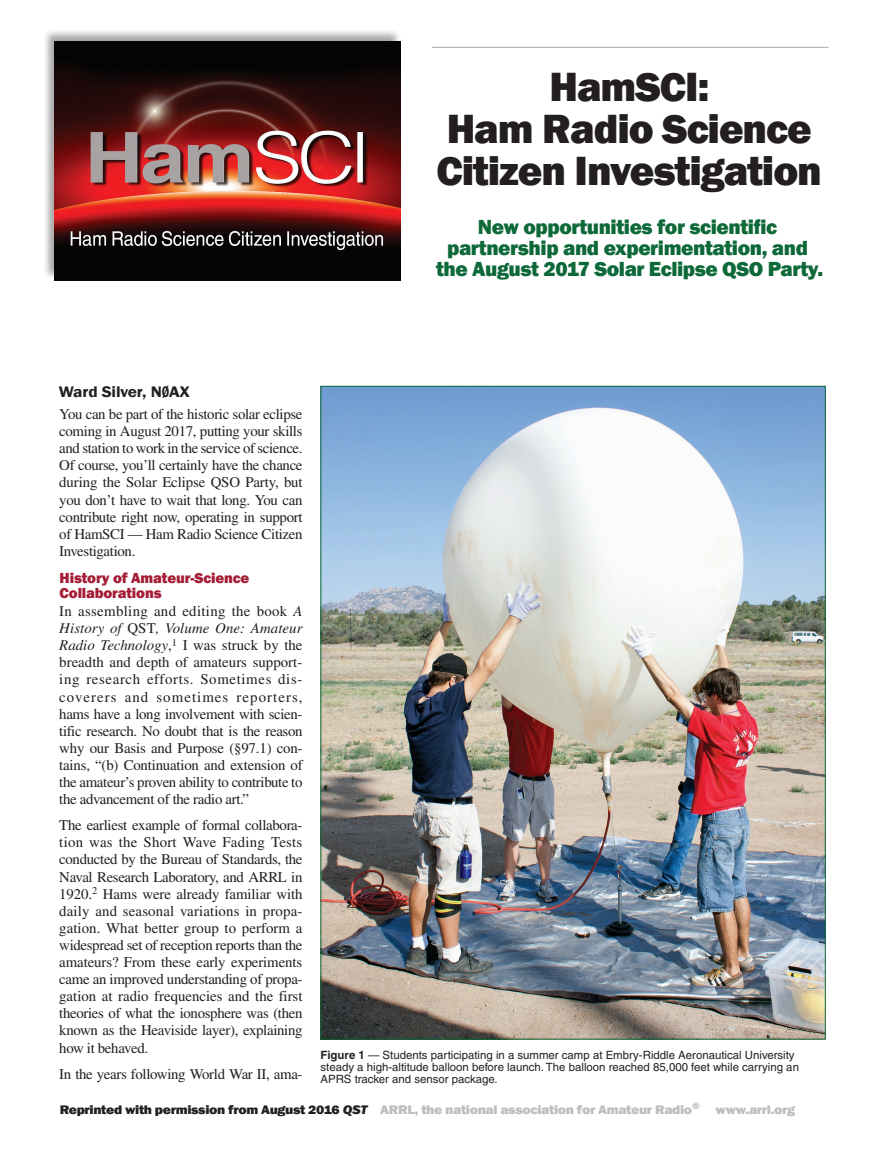
<style>
.page{position:relative;width:885px;height:1161px;background:#fff}
.page>*{position:absolute;margin:0;border:0;box-sizing:border-box;transform-origin:0 0}
.t1{font:800 42px/42px "Franklin Gothic";letter-spacing:-.025em;color:#231f20;text-align:center}
.Deck{font:800 21px/21px "Franklin Gothic";letter-spacing:-.02em;color:#0d6937;text-align:center}
.Byline{font:600 15.75px "Franklin Gothic";letter-spacing:-.01em;color:#231f20;scale:1.1 1}
.Subhead_1{font:800 15px/15px "Franklin Gothic";letter-spacing:-.01em;color:#a41d35}
.Body_Text{font:14.85px/17.1px "Times";letter-spacing:-.02em;color:#231f20;text-align:justify}
.t2{font:800 12.75px "Franklin Gothic";letter-spacing:-.025em;color:#bcbdc0;scale:1.1 1}
.t3{font:11.4px/12px "Helvetica";color:#231f20}
.s1{font-style:italic}
.s2{font-weight:700}
.s3{color:#231f20}
.s4{font-style:italic;color:#231f20}
</style>
<div class="page">
<hr style="left:62px;top:47px;width:766px;height:1px;background:#a8a9ad">
<div style="left:378px;top:28px;width:54px;height:42px;background:#fff"></div>
<div style="left:42px;top:29px;width:359px;height:252px;background:#231f20;opacity:.4"></div>
<img style="left:54px;top:42px;width:346px;height:238px">
<img style="left:322px;top:388px;width:501px;height:650px">
<p class="t1" style="left:436px;top:66px;width:387px">HamSCI:<br>Ham Radio Science<br>Citizen Investigation</p>
<p class="Deck" style="left:436px;top:216px;width:389px">New opportunities for scientific partnership and experimentation, and the August 2017 Solar Eclipse QSO Party.</p>
<p class="Byline" style="left:59px;top:383px;width:121px">Ward Silver, NØAX</p>
<p class="Body_Text" style="left:59px;top:405px;width:245px">You can be part of the historic solar eclipse coming in August 2017, putting your skills and station to work in the service of science.<br>Of course, you’ll certainly have the chance during the Solar Eclipse QSO Party, but you don’t have to wait that long. You can contribute right now, operating in support of HamSCI — Ham Radio Science Citizen Investigation.</p>
<p class="Subhead_1" style="left:60px;top:570px;width:191px">History of Amateur-Science<br>Collaborations</p>
<p class="Body_Text" style="left:59px;top:602px;width:245px">In assembling and editing the book <span class="s1">A History of</span> QST<span class="s1">, Volume One: Amateur Radio Technology</span>,<sup>1</sup> I was struck by the breadth and depth of amateurs support&shy;ing research efforts. Sometimes dis&shy;coverers and sometimes reporters, hams have a long involvement with scien&shy;tific research. No doubt that is the reason why our Basis and Purpose (§97.1) con&shy;tains, “(b) Continuation and extension of the amateur’s proven ability to contribute to the advancement of the radio art.”</p>
<p class="Body_Text" style="left:59px;top:817px;width:245px">The earliest example of formal collabora&shy;tion was the Short Wave Fading Tests conducted by the Bureau of Standards, the Naval Research Laboratory, and ARRL in 1920.<sup>2</sup> Hams were already familiar with daily and seasonal variations in propa&shy;gation. What better group to perform a widespread set of reception reports than the amateurs? From these early experiments came an improved understanding of propa&shy;gation at radio frequencies and the first theories of what the ionosphere was (then known as the Heaviside layer), explaining how it behaved.</p>
<p class="Body_Text" style="left:59px;top:1065px;width:245px">In the years following World War II, ama-</p>
<p class="t3" style="left:320px;top:1049px;width:480px"><span class="s2">Figure 1</span> — Students participating in a summer camp at Embry-Riddle Aeronautical University steady a high-altitude balloon before launch. The balloon reached 85,000 feet while carrying an<br>APRS tracker and sensor package.</p>
<p class="t2" style="left:60px;top:1101px;width:670px"><span class="s3">Reprinted with permission from August 2016</span> <span class="s4">QST</span> ARRL, the national association for Amateur Radio<sup>®</sup> www.arrl.org</p>
</div>
